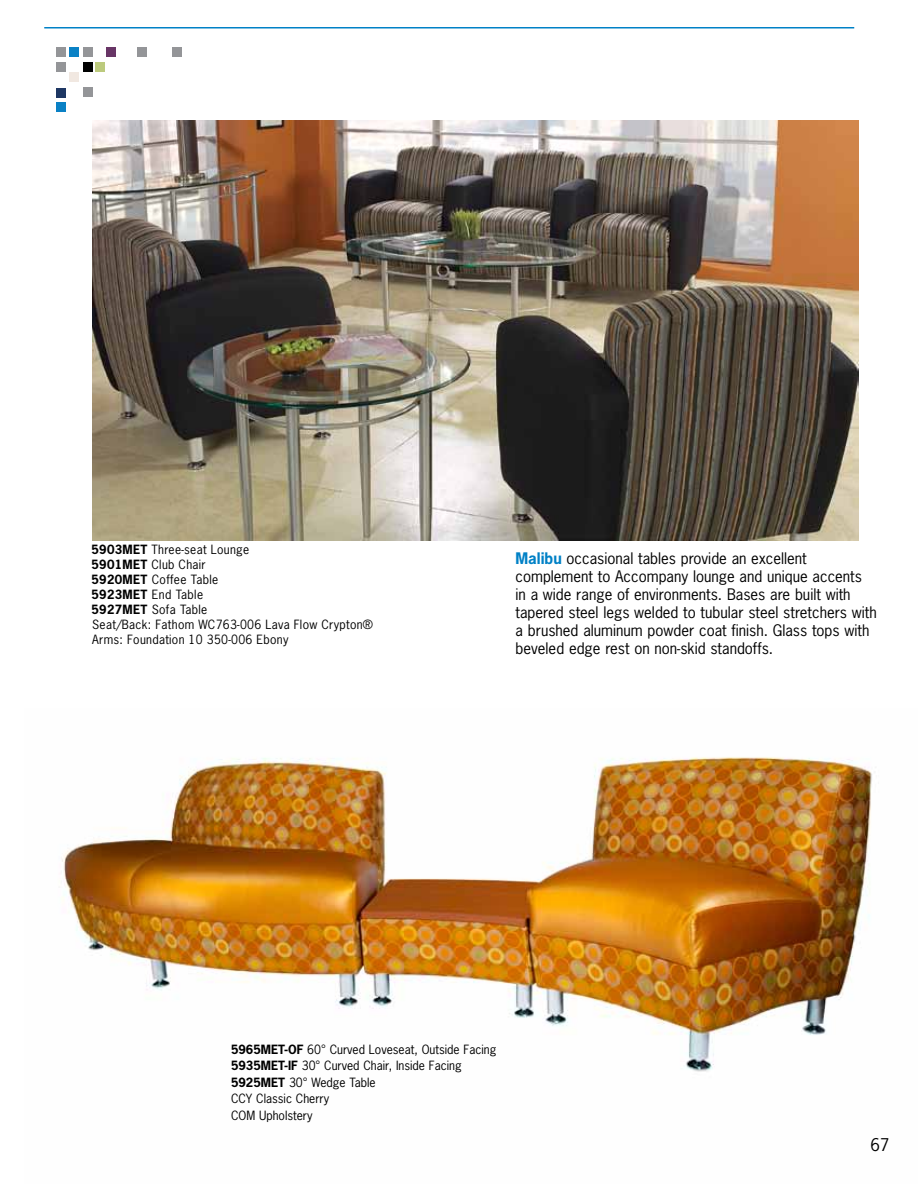
<style>
.page{position:relative;width:918px;height:1188px;background:#fff}
.page>*{position:absolute;margin:0;border:0;box-sizing:border-box;transform-origin:0 0}
.t1{font:16.5px "News Gothic Std";color:#000}
.t2{font:15px/18px "News Gothic Std";color:#000}
.t3{font:12px/15px "News Gothic Std";letter-spacing:.025em;color:#000}
.t4{font:12px/16.5px "News Gothic Std";color:#000}
.s1{font-weight:700}
.s2{font-weight:700;color:#0081c6}
</style>
<div class="page">
<div style="left:56px;top:48px;width:9px;height:9px;background:#949598"></div>
<div style="left:69px;top:48px;width:9px;height:9px;background:#0a81c5"></div>
<div style="left:83px;top:48px;width:9px;height:9px;background:#949598"></div>
<div style="left:106px;top:48px;width:9px;height:9px;background:#683566"></div>
<div style="left:56px;top:62px;width:9px;height:9px;background:#949598"></div>
<div style="left:56px;top:88px;width:9px;height:9px;background:#1e3763"></div>
<div style="left:56px;top:102px;width:9px;height:10px;background:#0a81c5"></div>
<div style="left:83px;top:62px;width:9px;height:9px;background:#000101"></div>
<div style="left:69px;top:73px;width:9px;height:9px;background:#f1e8e1"></div>
<div style="left:83px;top:87px;width:9px;height:9px;background:#949598"></div>
<div style="left:95px;top:62px;width:9px;height:9px;background:#bcca7d"></div>
<div style="left:138px;top:48px;width:9px;height:9px;background:#949598"></div>
<div style="left:173px;top:48px;width:9px;height:9px;background:#949598"></div>
<hr style="left:44px;top:27px;width:810px;height:1px;background:#0081c6">
<img style="left:92px;top:120px;width:767px;height:421px">
<img style="left:62px;top:757px;width:810px;height:315px">
<p class="t3" style="left:92px;top:542px;width:283px"><span class="s1">5903MET</span> Three-seat Lounge<br><span class="s1">5901MET</span> Club Chair<br><span class="s1">5920MET</span> Coffee Table<br><span class="s1">5923MET</span> End Table<br><span class="s1">5927MET</span> Sofa Table<br>Seat/Back: Fathom WC763-006 Lava Flow Crypton®<br>Arms: Foundation 10 350-006 Ebony</p>
<p class="t2" style="left:516px;top:549px;width:363px"><span class="s2">Malibu</span> occasional tables provide an excellent complement to Accompany lounge and unique accents<br>in a wide range of environments. Bases are built with tapered steel legs welded to tubular steel stretchers with a brushed aluminum powder coat finish. Glass tops with beveled edge rest on non-skid standoffs.</p>
<p class="t4" style="left:231px;top:1041px;width:267px"><span class="s1">5965MET-OF</span> 60° Curved Loveseat, Outside Facing<br><span class="s1">5935MET-IF</span> 30° Curved Chair, Inside Facing<br><span class="s1">5925MET</span> 30° Wedge Table<br>CCY Classic Cherry<br>COM Upholstery</p>
<p class="t1" style="left:870px;top:1134px;width:21px">67</p>
</div>
